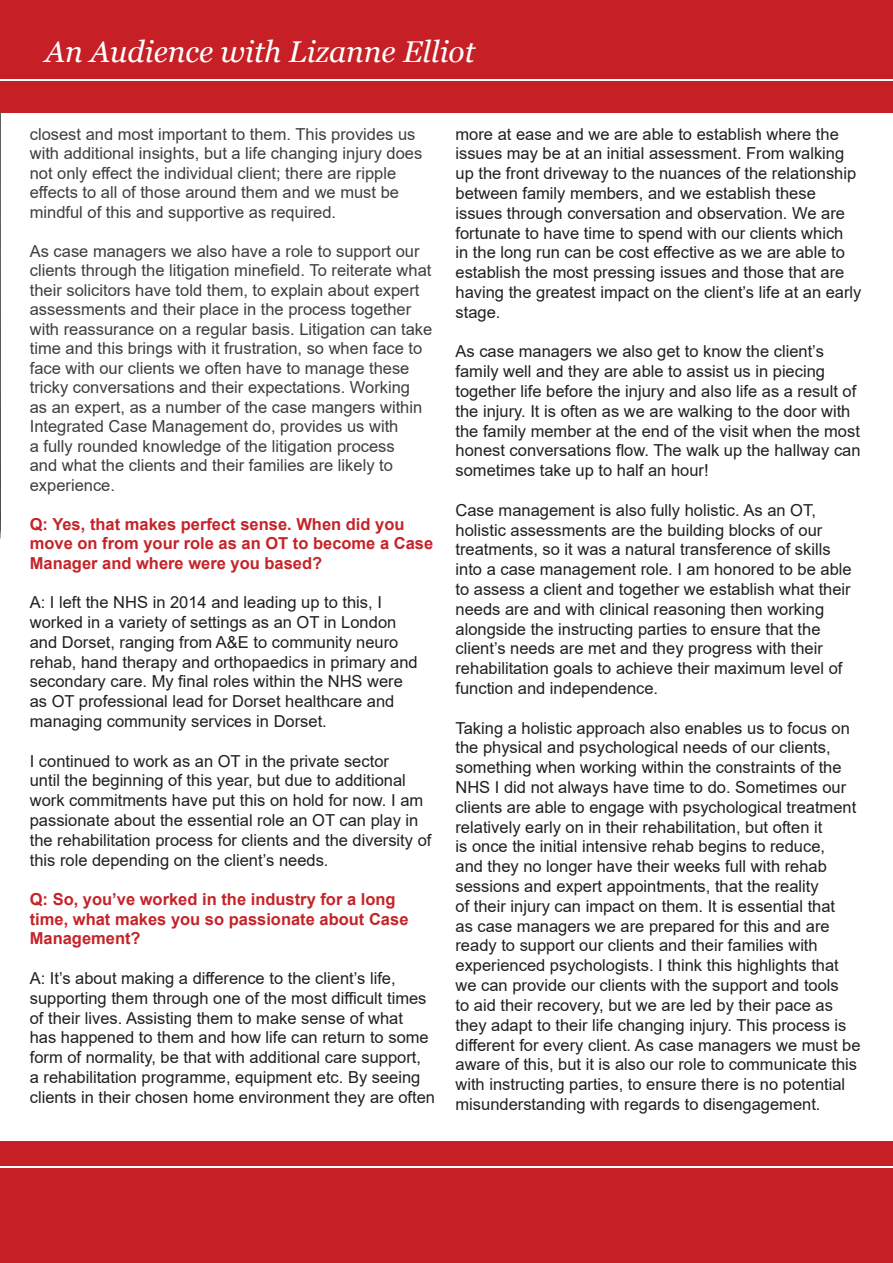
<style>
.page{position:relative;width:893px;height:1263px;background:#fff}
.page>*{position:absolute;margin:0;border:0;box-sizing:border-box;transform-origin:0 0}
.t1{font:italic 30px "Georgia";color:#fff}
.t2{font:16.5px/19.8px "Arial";color:#231f20}
.t3{font:16.5px/19.5px "Arial";color:#3c3e40}
.t4{font:700 16.5px/19.5px "Arial";color:#c42429}
</style>
<div class="page">
<div style="left:0;top:0;width:893px;height:113px;background:#c62026"></div>
<hr style="left:0;top:80px;width:893px;height:1px;background:#fff">
<div style="left:0;top:1142px;width:893px;height:121px;background:#c62026"></div>
<hr style="left:0;top:1166px;width:893px;height:1px;background:#fff">
<img style="left:0;top:113px;width:1px;height:426px">
<p class="t1" style="left:45px;top:33px;width:432px">An Audience with Lizanne Elliot</p>
<p class="t3" style="left:30px;top:124px;width:394px">closest and most important to them. This provides us with additional insights, but a life changing injury does not only effect the individual client; there are ripple effects to all of those around them and we must be mindful of this and supportive as required.</p>
<p class="t3" style="left:30px;top:241px;width:404px">As case managers we also have a role to support our clients through the litigation minefield. To reiterate what their solicitors have told them, to explain about expert assessments and their place in the process together with reassurance on a regular basis. Litigation can take time and this brings with it frustration, so when face to face with our clients we often have to manage these tricky conversations and their expectations. Working<br>as an expert, as a number of the case mangers within Integrated Case Management do, provides us with<br>a fully rounded knowledge of the litigation process<br>and what the clients and their families are likely to experience.</p>
<p class="t4" style="left:30px;top:514px;width:405px">Q: Yes, that makes perfect sense. When did you move on from your role as an OT to become a Case<br>Manager and where were you based?</p>
<p class="t2" style="left:30px;top:592px;width:389px">A: I left the NHS in 2014 and leading up to this, I worked in a variety of settings as an OT in London and Dorset, ranging from A&amp;E to community neuro rehab, hand therapy and orthopaedics in primary and secondary care. My final roles within the NHS were as OT professional lead for Dorset healthcare and managing community services in Dorset.</p>
<p class="t2" style="left:30px;top:751px;width:403px">I continued to work as an OT in the private sector<br>until the beginning of this year, but due to additional work commitments have put this on hold for now. I am passionate about the essential role an OT can play in the rehabilitation process for clients and the diversity of this role depending on the client’s needs.</p>
<p class="t4" style="left:30px;top:889px;width:380px">Q: So, you’ve worked in the industry for a long time, what makes you so passionate about Case<br>Management?</p>
<p class="t2" style="left:30px;top:968px;width:407px">A: It’s about making a difference to the client’s life, supporting them through one of the most difficult times of their lives. Assisting them to make sense of what<br>has happened to them and how life can return to some form of normality, be that with additional care support,<br>a rehabilitation programme, equipment etc. By seeing clients in their chosen home environment they are often</p>
<p class="t2" style="left:455px;top:124px;width:408px">more at ease and we are able to establish where the issues may be at an initial assessment. From walking up the front driveway to the nuances of the relationship between family members, and we establish these issues through conversation and observation. We are fortunate to have time to spend with our clients which<br>in the long run can be cost effective as we are able to establish the most pressing issues and those that are having the greatest impact on the client’s life at an early stage.</p>
<p class="t2" style="left:455px;top:342px;width:407px">As case managers we also get to know the client’s family well and they are able to assist us in piecing together life before the injury and also life as a result of the injury. It is often as we are walking to the door with the family member at the end of the visit when the most honest conversations flow. The walk up the hallway can sometimes take up to half an hour!</p>
<p class="t2" style="left:455px;top:500px;width:398px">Case management is also fully holistic. As an OT, holistic assessments are the building blocks of our treatments, so it was a natural transference of skills into a case management role. I am honored to be able to assess a client and together we establish what their needs are and with clinical reasoning then working alongside the instructing parties to ensure that the client’s needs are met and they progress with their rehabilitation goals to achieve their maximum level of function and independence.</p>
<p class="t2" style="left:455px;top:718px;width:406px">Taking a holistic approach also enables us to focus on the physical and psychological needs of our clients, something when working within the constraints of the NHS I did not always have time to do. Sometimes our clients are able to engage with psychological treatment relatively early on in their rehabilitation, but often it<br>is once the initial intensive rehab begins to reduce,<br>and they no longer have their weeks full with rehab sessions and expert appointments, that the reality<br>of their injury can impact on them. It is essential that<br>as case managers we are prepared for this and are ready to support our clients and their families with experienced psychologists. I think this highlights that we can provide our clients with the support and tools<br>to aid their recovery, but we are led by their pace as they adapt to their life changing injury. This process is different for every client. As case managers we must be aware of this, but it is also our role to communicate this with instructing parties, to ensure there is no potential misunderstanding with regards to disengagement.</p>
</div>
